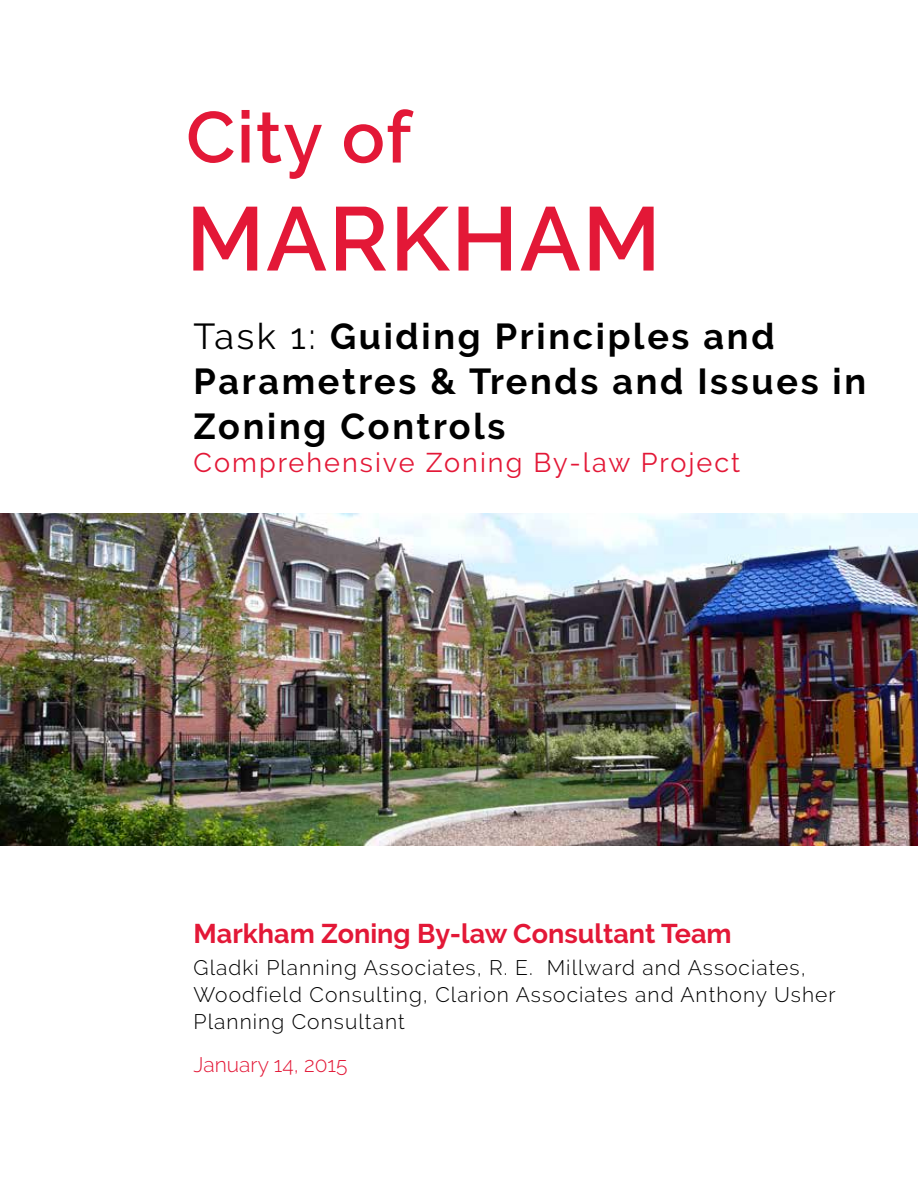
<style>
.page{position:relative;width:918px;height:1188px;background:#fff}
.page>*{position:absolute;margin:0;border:0;box-sizing:border-box;transform-origin:0 0}
.t1{font:600 90px "Raleway";letter-spacing:.02em;color:#e31837}
.t2{font:600 72px "Raleway";color:#e31837}
.t3{font:700 36px/45px "Raleway";letter-spacing:.075em;color:#000}
.t4{font:700 27px "Raleway";color:#e31837}
.t5{font:27px "Raleway";letter-spacing:.075em;color:#e31837}
.t6{font:300 21px/27px "Raleway";letter-spacing:.05em;color:#000}
.t7{font:300 21px "Raleway";color:#e31837}
.s1{font-weight:400}
</style>
<div class="page">
<img style="left:1px;top:513px;width:917px;height:333px">
<h2 class="t2" style="left:186px;top:96px;width:227px">CITY OF</h2>
<h1 class="t1" style="left:186px;top:187px;width:462px">MARKHAM</h1>
<h3 class="t3" style="left:194px;top:314px;width:674px"><span class="s1">Task 1:</span> Guiding Principles and<br>Parametres &amp; Trends and Issues in<br>Zoning Controls</h3>
<p class="t5" style="left:194px;top:447px;width:548px">Comprehensive Zoning By-law Project</p>
<p class="t4" style="left:194px;top:918px;width:539px">Markham Zoning By-law Consultant Team</p>
<p class="t6" style="left:194px;top:954px;width:644px">Gladki Planning Associates, R. E. Millward and Associates,<br>Woodfield Consulting, Clarion Associates and Anthony Usher<br>Planning Consultant</p>
<p class="t7" style="left:194px;top:1052px;width:155px">January 14, 2015</p>
</div>
